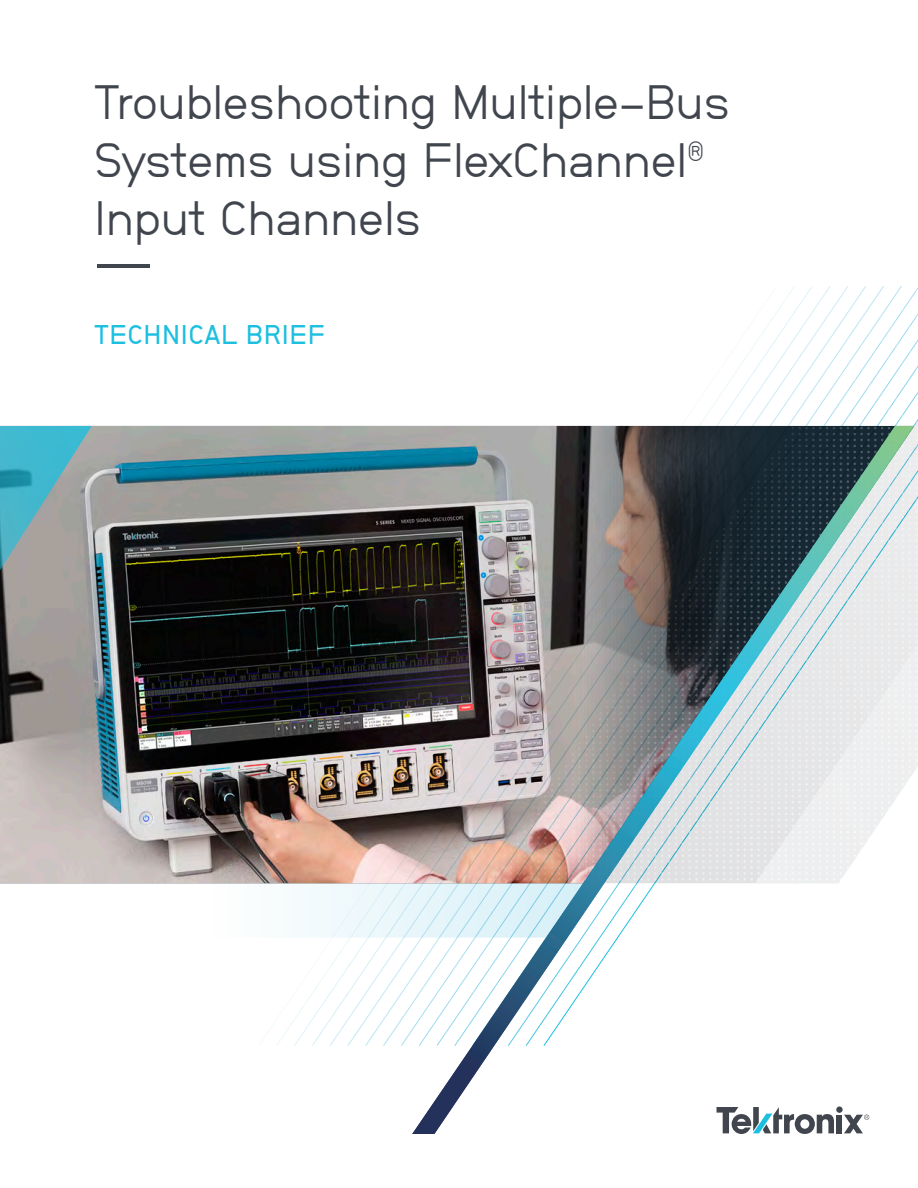
<style>
.page{position:relative;width:918px;height:1188px;background:#fff}
.page>*{position:absolute;margin:0;border:0;box-sizing:border-box;transform-origin:0 0}
.Cover_Headline{font:48px/57.6px "Neubau Grotesk Nor";color:#41464e}
.Cover_Headline-2{font:48px "Neubau Grotesk Nor";color:#41464e;scale:1.25 1}
.Cover_Document{font:27px "Neubau Grotesk Hal";letter-spacing:.02em;color:#1cbfdf}
</style>
<div class="page">
<img style="left:0;top:426px;width:259px;height:457px">
<img style="left:259px;top:425px;width:224px;height:621px">
<svg style="left:483px;top:286px;width:435px;height:485px"></svg>
<svg style="left:0;top:426px;width:92px;height:166px;background:#79a9b1"></svg>
<img style="left:412px;top:426px;width:502px;height:708px">
<div style="left:837px;top:1115px;width:5px;height:18px;background:#41464e"></div>
<div style="left:836px;top:1106px;width:7px;height:7px;background:#41464e;border-radius:50%"></div>
<svg style="left:717px;top:1107px;width:117px;height:27px"></svg>
<svg style="left:844px;top:1115px;width:25px;height:18px"></svg>
<p class="Cover_Headline" style="left:94px;top:73px;width:637px">Troubleshooting Multiple-Bus<br>Systems using FlexChannel<sup>®<br></sup>Input Channels</p>
<p class="Cover_Headline-2" style="left:94px;top:233px;width:49px">––</p>
<p class="Cover_Document" style="left:95px;top:318px;width:232px">TECHNICAL BRIEF</p>
</div>
